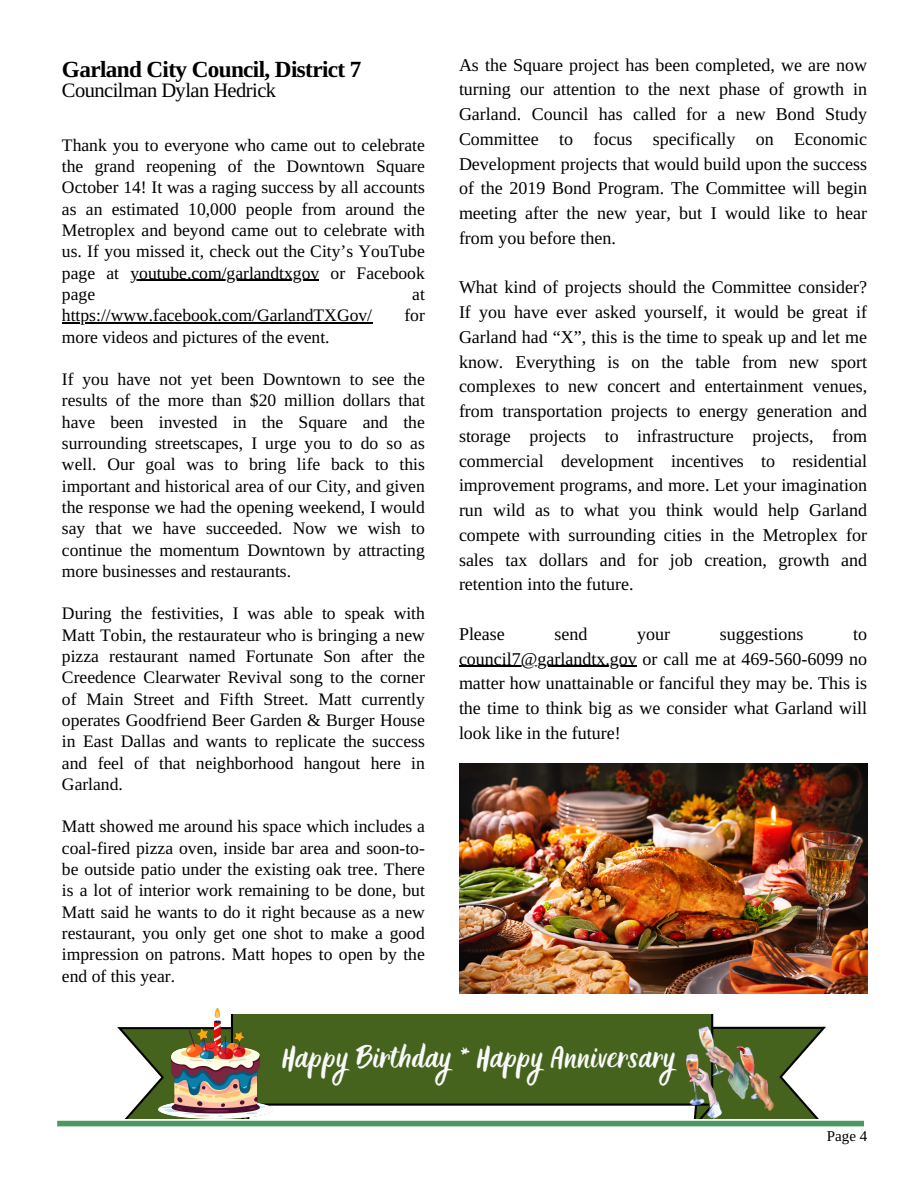
<style>
.page{position:relative;width:918px;height:1188px;background:#fff}
.page>*{position:absolute;margin:0;border:0;box-sizing:border-box;transform-origin:0 0}
.t1{font:24.6px "Holla";color:#f9f9f9}
.t2{font:700 23.1px "Libra Serif Modern";letter-spacing:-.025em;color:#000}
.t3{font:20.55px "Libra Serif Modern";letter-spacing:-.025em;color:#000}
.t4{font:18px/24.8px "Libra Serif Modern";color:#000;text-align:justify}
.t5{font:17.55px/21.3px "Libra Serif Modern";color:#000;text-align:justify}
.t6{font:15px "Libra Serif Modern";color:#000}
</style>
<div class="page">
<div style="left:57px;top:1121px;width:807px;height:5px;background:#4b9960"></div>
<hr style="left:131px;top:280px;width:188px;height:1px;background:#000">
<hr style="left:62px;top:322px;width:310px;height:1px;background:#000">
<svg style="left:117px;top:1027px;width:133px;height:92px"></svg>
<svg style="left:693px;top:1027px;width:133px;height:92px"></svg>
<div style="left:273px;top:1014px;width:440px;height:92px;background:#46631e"></div>
<img style="left:686px;top:1026px;width:89px;height:92px">
<img style="left:158px;top:1008px;width:115px;height:110px">
<img style="left:459px;top:764px;width:408px;height:229px">
<hr style="left:459px;top:666px;width:178px;height:1px;background:#000">
<p class="t2" style="left:62px;top:56px;width:301px">Garland City Council, District 7</p>
<p class="t3" style="left:62px;top:79px;width:216px">Councilman Dylan Hedrick</p>
<p class="t5" style="left:62px;top:135px;width:364px">Thank you to everyone who came out to celebrate the grand reopening of the Downtown Square October 14! It was a raging success by all accounts as an estimated 10,000 people from around the Metroplex and beyond came out to celebrate with us. If you missed it, check out the City’s YouTube page at youtube.com/garlandtxgov or Facebook page</p>
<p class="t5" style="left:412px;top:284px;width:14px">at</p>
<p class="t5" style="left:62px;top:305px;width:312px">https://www.facebook.com/GarlandTXGov/</p>
<p class="t5" style="left:404px;top:305px;width:22px">for</p>
<p class="t5" style="left:62px;top:326px;width:269px">more videos and pictures of the event.</p>
<p class="t5" style="left:62px;top:369px;width:364px">If you have not yet been Downtown to see the results of the more than $20 million dollars that have been invested in the Square and the surrounding streetscapes, I urge you to do so as well. Our goal was to bring life back to this important and historical area of our City, and given the response we had the opening weekend, I would say that we have succeeded. Now we wish to continue the momentum Downtown by attracting more businesses and restaurants.</p>
<p class="t5" style="left:62px;top:603px;width:364px">During the festivities, I was able to speak with Matt Tobin, the restaurateur who is bringing a new pizza restaurant named Fortunate Son after the Creedence Clearwater Revival song to the corner of Main Street and Fifth Street. Matt currently operates Goodfriend Beer Garden &amp; Burger House in East Dallas and wants to replicate the success and feel of that neighborhood hangout here in Garland.</p>
<p class="t5" style="left:62px;top:816px;width:364px">Matt showed me around his space which includes a coal-fired pizza oven, inside bar area and soon-to&shy;be outside patio under the existing oak tree. There is a lot of interior work remaining to be done, but Matt said he wants to do it right because as a new restaurant, you only get one shot to make a good impression on patrons. Matt hopes to open by the end of this year.</p>
<p class="t4" style="left:459px;top:53px;width:410px">As the Square project has been completed, we are now turning our attention to the next phase of growth in Garland. Council has called for a new Bond Study Committee to focus specifically on Economic Development projects that would build upon the success of the 2019 Bond Program. The Committee will begin meeting after the new year, but I would like to hear from you before then.</p>
<p class="t4" style="left:459px;top:275px;width:410px">What kind of projects should the Committee consider?<br>If you have ever asked yourself, it would be great if Garland had “X”, this is the time to speak up and let me know. Everything is on the table from new sport complexes to new concert and entertainment venues, from transportation projects to energy generation and storage projects to infrastructure projects, from commercial development incentives to residential improvement programs, and more. Let your imagination run wild as to what you think would help Garland compete with surrounding cities in the Metroplex for sales tax dollars and for job creation, growth and retention into the future.</p>
<p class="t4" style="left:459px;top:622px;width:47px">Please</p>
<p class="t4" style="left:555px;top:622px;width:34px">send</p>
<p class="t4" style="left:637px;top:622px;width:34px">your</p>
<p class="t4" style="left:720px;top:622px;width:85px">suggestions</p>
<p class="t4" style="left:459px;top:622px;width:410px;text-indent:394px">to council7@garlandtx.gov or call me at 469-560-6099 no matter how unattainable or fanciful they may be. This is the time to think big as we consider what Garland will look like in the future!</p>
<p class="t1" style="left:282px;top:1044px;width:396px">Happy Birthday * Happy Anniversary</p>
<p class="t6" style="left:827px;top:1129px;width:42px">Page 4</p>
</div>
